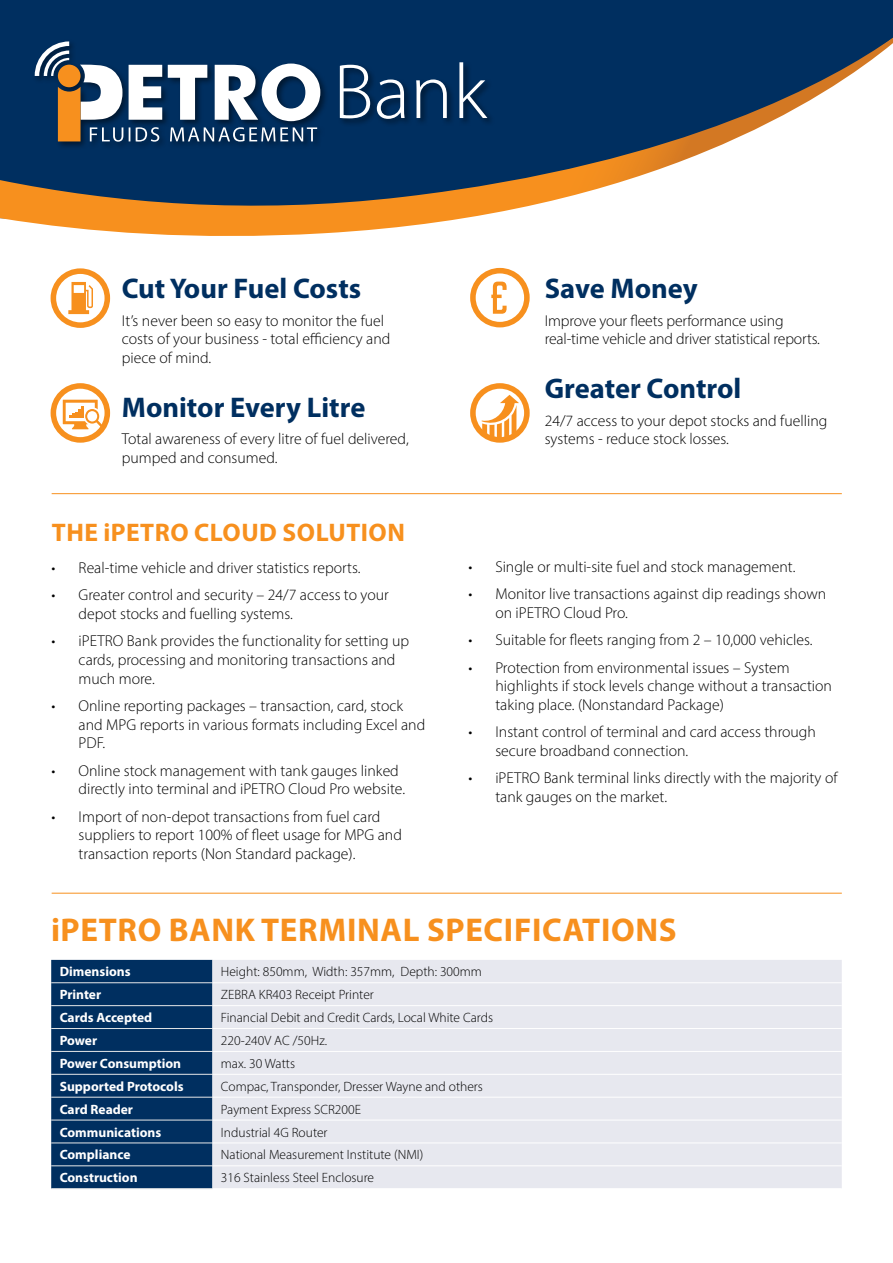
<style>
.page{position:relative;width:893px;height:1263px;background:#fff}
.page>*{position:absolute;margin:0;border:0;box-sizing:border-box;transform-origin:0 0}
.t1{font:300 78.45px "Myriad Pro";color:#fff}
.t2{font:700 33px "Myriad Pro";letter-spacing:.02em;color:#f7901e}
.t3{font:700 28.5px "Myriad Pro";color:#002f60}
.t4{font:700 25.5px "Myriad Pro";letter-spacing:.02em;color:#f7901e}
.t5{font:300 15.75px/18.8px "Myriad Pro";color:#000}
.t6{font:300 13.5px "Myriad Pro";color:#000}
.t7{font:700 13.5px "Myriad Pro";color:#fff}
</style>
<div class="page">
<hr style="left:52px;top:493px;width:790px;height:1px;background:#f7901e">
<hr style="left:52px;top:893px;width:790px;height:1px;background:#f7901e">
<div style="left:51px;top:268px;width:59px;height:60px;border:6px solid #f7901e;border-radius:50%"></div>
<svg style="left:68px;top:282px;width:25px;height:32px"></svg>
<div style="left:51px;top:383px;width:59px;height:60px;border:6px solid #f7901e;border-radius:50%"></div>
<svg style="left:63px;top:400px;width:41px;height:29px"></svg>
<div style="left:470px;top:268px;width:60px;height:59px;border:6px solid #f7901e;border-radius:50%"></div>
<svg style="left:491px;top:282px;width:16px;height:32px"></svg>
<div style="left:470px;top:383px;width:60px;height:60px;border:6px solid #f7901e;border-radius:50%"></div>
<svg style="left:481px;top:395px;width:38px;height:45px"></svg>
<div style="left:0;top:0;width:893px;height:38px;background:#002f60"></div>
<svg style="left:0;top:38px;width:893px;height:198px"></svg>
<div style="left:33px;top:39px;width:296px;height:112px;background:#000;opacity:.5"></div>
<svg style="left:35px;top:41px;width:285px;height:101px"></svg>
<div style="left:338px;top:60px;width:158px;height:67px;background:#000;opacity:.5"></div>
<div style="left:51px;top:960px;width:161px;height:228px;background:#002f60"></div>
<div style="left:212px;top:960px;width:630px;height:228px;background:#e7e8ef"></div>
<hr style="left:51px;top:982px;width:161px;height:1px;background:#e6e7e8">
<hr style="left:51px;top:1005px;width:161px;height:1px;background:#e6e7e8">
<hr style="left:51px;top:1028px;width:161px;height:1px;background:#e6e7e8">
<hr style="left:51px;top:1051px;width:161px;height:1px;background:#e6e7e8">
<hr style="left:51px;top:1074px;width:161px;height:1px;background:#e6e7e8">
<hr style="left:51px;top:1097px;width:161px;height:1px;background:#e6e7e8">
<hr style="left:51px;top:1120px;width:161px;height:1px;background:#e6e7e8">
<hr style="left:51px;top:1143px;width:161px;height:1px;background:#e6e7e8">
<hr style="left:51px;top:1165px;width:161px;height:1px;background:#e6e7e8">
<hr style="left:51px;top:1188px;width:161px;height:1px;background:#e6e7e8">
<hr style="left:212px;top:982px;width:630px;height:1px;background:#fff">
<hr style="left:212px;top:1005px;width:630px;height:1px;background:#fff">
<hr style="left:212px;top:1028px;width:630px;height:1px;background:#fff">
<hr style="left:212px;top:1051px;width:630px;height:1px;background:#fff">
<hr style="left:212px;top:1074px;width:630px;height:1px;background:#fff">
<hr style="left:212px;top:1097px;width:630px;height:1px;background:#fff">
<hr style="left:212px;top:1120px;width:630px;height:1px;background:#fff">
<hr style="left:212px;top:1142px;width:630px;height:1px;background:#fff">
<hr style="left:212px;top:1165px;width:630px;height:1px;background:#fff">
<h1 class="t1" style="left:333px;top:45px;width:155px">Bank</h1>
<h3 class="t3" style="left:122px;top:270px;width:241px">Cut Your Fuel Costs</h3>
<p class="t5" style="left:122px;top:311px;width:270px">It’s never been so easy to monitor the fuel costs of your business - total efficiency and piece of mind.</p>
<h3 class="t3" style="left:122px;top:389px;width:245px">Monitor Every Litre</h3>
<p class="t5" style="left:122px;top:429px;width:288px">Total awareness of every litre of fuel delivered, pumped and consumed.</p>
<h3 class="t3" style="left:545px;top:270px;width:154px">Save Money</h3>
<p class="t5" style="left:545px;top:311px;width:277px">Improve your fleets performance using real-time vehicle and driver statistical reports.</p>
<h3 class="t3" style="left:545px;top:370px;width:198px">Greater Control</h3>
<p class="t5" style="left:545px;top:411px;width:284px">24/7 access to your depot stocks and fuelling systems - reduce stock losses.</p>
<h3 class="t4" style="left:52px;top:516px;width:355px">THE iPETRO CLOUD SOLUTION</h3>
<p class="t5" style="left:52px;top:558px;width:310px">• Real-time vehicle and driver statistics reports.</p>
<p class="t5" style="left:79px;top:585px;width:312px;text-indent:-27px">• Greater control and security – 24/7 access to your depot stocks and fuelling systems.</p>
<p class="t5" style="left:79px;top:631px;width:332px;text-indent:-27px">• iPETRO Bank provides the functionality for setting up cards, processing and monitoring transactions and much more.</p>
<p class="t5" style="left:79px;top:696px;width:348px;text-indent:-27px">• Online reporting packages – transaction, card, stock and MPG reports in various formats including Excel and<br>PDF.</p>
<p class="t5" style="left:79px;top:761px;width:328px;text-indent:-27px">• Online stock management with tank gauges linked directly into terminal and iPETRO Cloud Pro website.</p>
<p class="t5" style="left:79px;top:807px;width:325px;text-indent:-27px">• Import of non-depot transactions from fuel card suppliers to report 100% of fleet usage for MPG and transaction reports (Non Standard package).</p>
<p class="t5" style="left:468px;top:557px;width:329px">• Single or multi-site fuel and stock management.</p>
<p class="t5" style="left:495px;top:584px;width:332px;text-indent:-27px">• Monitor live transactions against dip readings shown on iPETRO Cloud Pro.</p>
<p class="t5" style="left:468px;top:630px;width:346px">• Suitable for fleets ranging from 2 – 10,000 vehicles.</p>
<p class="t5" style="left:495px;top:658px;width:338px;text-indent:-27px">• Protection from environmental issues – System highlights if stock levels change without a transaction taking place. (Nonstandard Package)</p>
<p class="t5" style="left:495px;top:722px;width:322px;text-indent:-27px">• Instant control of terminal and card access through secure broadband connection.</p>
<p class="t5" style="left:495px;top:768px;width:344px;text-indent:-27px">• iPETRO Bank terminal links directly with the majority of tank gauges on the market.</p>
<h2 class="t2" style="left:51px;top:909px;width:627px">iPETRO BANK TERMINAL SPECIFICATIONS</h2>
<p class="t7" style="left:60px;top:963px;width:72px">Dimensions</p>
<p class="t6" style="left:221px;top:964px;width:262px">Height: 850mm, Width: 357mm, Depth: 300mm</p>
<p class="t7" style="left:60px;top:986px;width:43px">Printer</p>
<p class="t6" style="left:221px;top:987px;width:154px">ZEBRA KR403 Receipt Printer</p>
<p class="t7" style="left:60px;top:1009px;width:94px">Cards Accepted</p>
<p class="t6" style="left:221px;top:1009px;width:274px">Financial Debit and Credit Cards, Local White Cards</p>
<p class="t7" style="left:60px;top:1032px;width:39px">Power</p>
<p class="t6" style="left:221px;top:1032px;width:108px">220-240V AC /50Hz.</p>
<p class="t7" style="left:60px;top:1054px;width:123px">Power Consumption</p>
<p class="t6" style="left:221px;top:1055px;width:76px">max. 30 Watts</p>
<p class="t7" style="left:60px;top:1077px;width:125px">Supported Protocols</p>
<p class="t6" style="left:221px;top:1078px;width:264px">Compac, Transponder, Dresser Wayne and others</p>
<p class="t7" style="left:60px;top:1100px;width:75px">Card Reader</p>
<p class="t6" style="left:221px;top:1101px;width:142px">Payment Express SCR200E</p>
<p class="t7" style="left:60px;top:1123px;width:103px">Communications</p>
<p class="t6" style="left:221px;top:1124px;width:108px">Industrial 4G Router</p>
<p class="t7" style="left:60px;top:1146px;width:72px">Compliance</p>
<p class="t6" style="left:221px;top:1147px;width:204px">National Measurement Institute (NMI)</p>
<p class="t7" style="left:60px;top:1169px;width:79px">Construction</p>
<p class="t6" style="left:221px;top:1170px;width:155px">316 Stainless Steel Enclosure</p>
</div>
